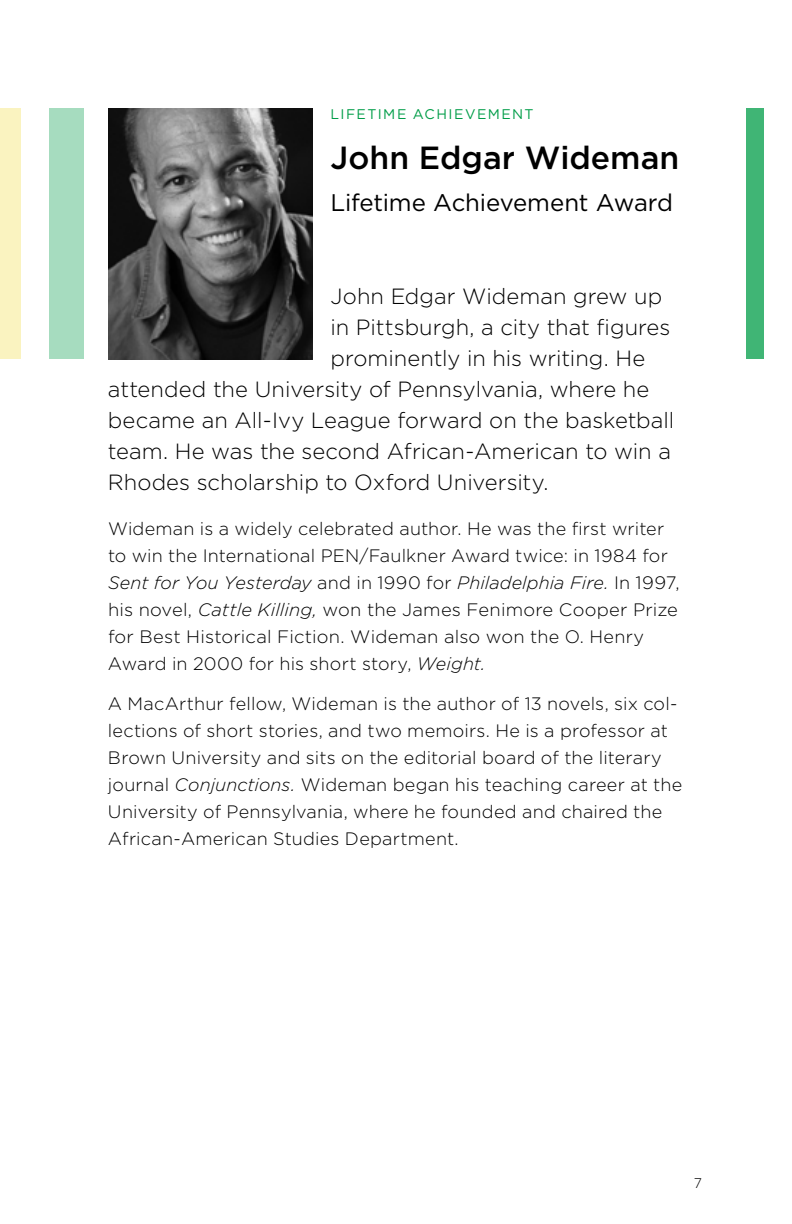
<style>
.page{position:relative;width:792px;height:1224px;background:#fff}
.page>*{position:absolute;margin:0;border:0;box-sizing:border-box;transform-origin:0 0}
.t1{font:500 32px "Gotham";color:#000}
.t2{font:24px "Gotham";letter-spacing:-.01em;color:#000}
.t3{font:300 22px "Gotham";color:#000}
.t4{font:300 18px/27px "Gotham";letter-spacing:.01em;color:#000}
.t5{font:14px "Gotham";letter-spacing:.1em;color:#009d48}
.t6{font:300 14px "Gotham";color:#000}
.s1{font-style:italic}
</style>
<div class="page">
<div style="left:49px;top:108px;width:34px;height:251px;background:#a6dcbf"></div>
<div style="left:0;top:108px;width:21px;height:251px;background:#faf3c0"></div>
<div style="left:747px;top:108px;width:17px;height:251px;background:#40b575"></div>
<img style="left:108px;top:108px;width:204px;height:252px">
<p class="t5" style="left:330px;top:105px;width:9px">Lif</p>
<p class="t5" style="left:356px;top:105px;width:15px">etim</p>
<p class="t5" style="left:397px;top:105px;width:135px">e Achi evem ent</p>
<h1 class="t1" style="left:330px;top:136px;width:350px">John Edgar Wideman</h1>
<h2 class="t2" style="left:330px;top:187px;width:344px">Lifetime Achievement Award</h2>
<p class="t3" style="left:330px;top:282px;width:333px">John Edgar Wideman grew up</p>
<p class="t3" style="left:330px;top:313px;width:341px">in Pittsburgh, a city that figures</p>
<p class="t3" style="left:330px;top:344px;width:316px">prominently in his writing. He</p>
<p class="t3" style="left:108px;top:375px;width:543px">attended the University of Pennsylvania, where he</p>
<p class="t3" style="left:108px;top:406px;width:568px">became an All-Ivy League forward on the basketball</p>
<p class="t3" style="left:108px;top:437px;width:565px">team. He was the second African-American to win a</p>
<p class="t3" style="left:108px;top:468px;width:442px">Rhodes scholarship to Oxford University.</p>
<p class="t4" style="left:108px;top:515px;width:573px">Wideman is a widely celebrated author. He was the first writer to win the International PEN/Faulkner Award twice: in 1984 for <span class="s1">Sent for You Yesterday</span> and in 1990 for <span class="s1">Philadelphia Fire.</span> In 1997, his novel, <span class="s1">Cattle Killing,</span> won the James Fenimore Cooper Prize for Best Historical Fiction. Wideman also won the O. Henry Award in 2000 for his short story, <span class="s1">Weight.</span></p>
<p class="t4" style="left:108px;top:690px;width:576px">A MacArthur fellow, Wideman is the author of 13 novels, six col&shy;lections of short stories, and two memoirs. He is a professor at Brown University and sits on the editorial board of the literary journal <span class="s1">Conjunctions.</span> Wideman began his teaching career at the University of Pennsylvania, where he founded and chaired the African-American Studies Department.</p>
<p class="t6" style="left:694px;top:1174px;width:10px">7</p>
</div>
